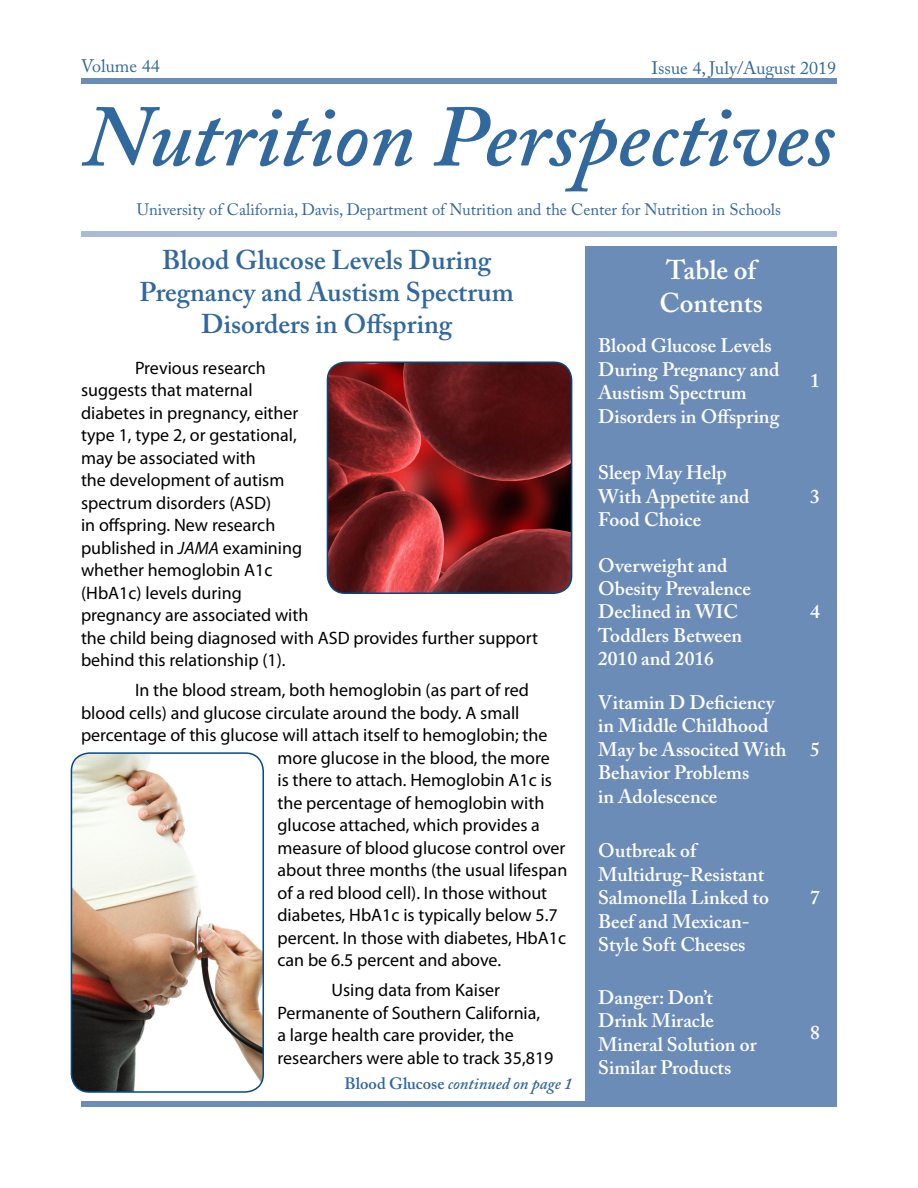
<style>
.page{position:relative;width:918px;height:1188px;background:#fff}
.page>*{position:absolute;margin:0;border:0;box-sizing:border-box;transform-origin:0 0}
.t1{font:italic 600 87px "Adobe Caslon Pro";color:#31689d}
.Heading_1{font:600 27px/32.4px "Adobe Caslon Pro";color:#31689d;text-align:center}
.Table_of_Contents{font:600 27px/32.4px "Adobe Caslon Pro";color:#fff}
.Table_of_Contents-2{font:600 19.5px/23.4px "Adobe Caslon Pro";color:#fff}
.Article_Text{font:18px/22.5px "Myriad Pro";color:#000}
.t2{font:18px "Adobe Caslon Pro";color:#31689d}
.t3{font:16.5px "Adobe Caslon Pro";color:#31689d}
.Continued{font:italic 600 16.5px "Adobe Caslon Pro";color:#31689d}
.s1{font-style:italic}
.s2{font-style:normal}
</style>
<div class="page">
<div style="left:81px;top:78px;width:756px;height:6px;background:#6c8cb8"></div>
<div style="left:81px;top:1101px;width:756px;height:6px;background:#6c8cb8"></div>
<div style="left:81px;top:231px;width:756px;height:6px;background:#abbbd7"></div>
<div style="left:585px;top:246px;width:252px;height:855px;background:#6c8cb8"></div>
<img style="left:327px;top:362px;width:245px;height:231px">
<div style="left:327px;top:362px;width:245px;height:232px;border:2px solid #004b84;border-radius:18px"></div>
<img style="left:71px;top:753px;width:192px;height:339px">
<div style="left:71px;top:752px;width:193px;height:341px;border:2px solid #004b84;border-radius:18px"></div>
<p class="t2" style="left:81px;top:55px;width:80px">Volume 44</p>
<h1 class="t1" style="left:83px;top:85px;width:753px">Nutrition Perspectives</h1>
<p class="t2" style="left:652px;top:57px;width:186px">Issue 4, July/August 2019</p>
<p class="t3" style="left:137px;top:199px;width:646px">University of California, Davis, Department of Nutrition and the Center for Nutrition in Schools</p>
<p class="Heading_1" style="left:140px;top:243px;width:376px">Blood Glucose Levels During<br>Pregnancy and Austism Spectrum<br>Disorders in Offspring</p>
<p class="Article_Text" style="left:81px;top:356px;width:459px;text-indent:54px">Previous research<br>suggests that maternal<br>diabetes in pregnancy, either<br>type 1, type 2, or gestational,<br>may be associated with<br>the development of autism<br>spectrum disorders (ASD)<br>in offspring. New research<br>published in <span class="s1">JAMA</span> examining<br>whether hemoglobin A1c<br>(HbA1c) levels during<br>pregnancy are associated with<br>the child being diagnosed with ASD provides further support behind this relationship (1).</p>
<p class="Article_Text" style="left:135px;top:678px;width:396px">In the blood stream, both hemoglobin (as part of red</p>
<p class="Article_Text" style="left:81px;top:701px;width:440px">blood cells) and glucose circulate around the body. A small</p>
<p class="Article_Text" style="left:81px;top:723px;width:468px">percentage of this glucose will attach itself to hemoglobin; the</p>
<p class="Article_Text" style="left:278px;top:746px;width:274px">more glucose in the blood, the more</p>
<p class="Article_Text" style="left:278px;top:768px;width:276px">is there to attach. Hemoglobin A1c is</p>
<p class="Article_Text" style="left:278px;top:791px;width:268px">the percentage of hemoglobin with</p>
<p class="Article_Text" style="left:278px;top:813px;width:264px">glucose attached, which provides a</p>
<p class="Article_Text" style="left:278px;top:836px;width:289px">measure of blood glucose control over</p>
<p class="Article_Text" style="left:278px;top:858px;width:291px">about three months (the usual lifespan</p>
<p class="Article_Text" style="left:278px;top:881px;width:271px">of a red blood cell). In those without</p>
<p class="Article_Text" style="left:278px;top:903px;width:282px">diabetes, HbA1c is typically below 5.7</p>
<p class="Article_Text" style="left:278px;top:926px;width:290px">percent. In those with diabetes, HbA1c</p>
<p class="Article_Text" style="left:278px;top:948px;width:225px">can be 6.5 percent and above.</p>
<p class="Article_Text" style="left:278px;top:978px;width:277px;text-indent:54px">Using data from Kaiser<br>Permanente of Southern California,<br>a large health care provider, the researchers were able to track 35,819</p>
<p class="Table_of_Contents" style="left:660px;top:254px;width:105px">Table of<br>Contents</p>
<p class="Table_of_Contents-2" style="left:598px;top:334px;width:183px">Blood Glucose Levels<br>During Pregnancy and<br>Austism Spectrum<br>Disorders in Offspring</p>
<p class="Table_of_Contents-2" style="left:598px;top:461px;width:153px">Sleep May Help<br>With Appetite and<br>Food Choice</p>
<p class="Table_of_Contents-2" style="left:598px;top:553px;width:154px">Overweight and<br>Obesity Prevalence<br>Declined in WIC<br>Toddlers Between<br>2010 and 2016</p>
<p class="Table_of_Contents-2" style="left:598px;top:691px;width:190px">Vitamin D Deficiency in Middle Childhood<br>May be Associted With<br>Behavior Problems<br>in Adolescence</p>
<p class="Table_of_Contents-2" style="left:598px;top:839px;width:172px">Outbreak of<br>Multidrug-Resistant<br>Salmonella Linked to<br>Beef and Mexican-<br>Style Soft Cheeses</p>
<p class="Table_of_Contents-2" style="left:598px;top:986px;width:160px">Danger: Don’t<br>Drink Miracle<br>Mineral Solution or<br>Similar Products</p>
<p class="Continued" style="left:345px;top:1074px;width:229px"><span class="s2">Blood Glucose</span> continued on page 1</p>
<p class="Table_of_Contents-2" style="left:810px;top:369px;width:11px">1</p>
<p class="Table_of_Contents-2" style="left:810px;top:484px;width:11px">3</p>
<p class="Table_of_Contents-2" style="left:810px;top:600px;width:11px">4</p>
<p class="Table_of_Contents-2" style="left:810px;top:737px;width:11px">5</p>
<p class="Table_of_Contents-2" style="left:810px;top:886px;width:11px">7</p>
<p class="Table_of_Contents-2" style="left:810px;top:1021px;width:11px">8</p>
</div>
